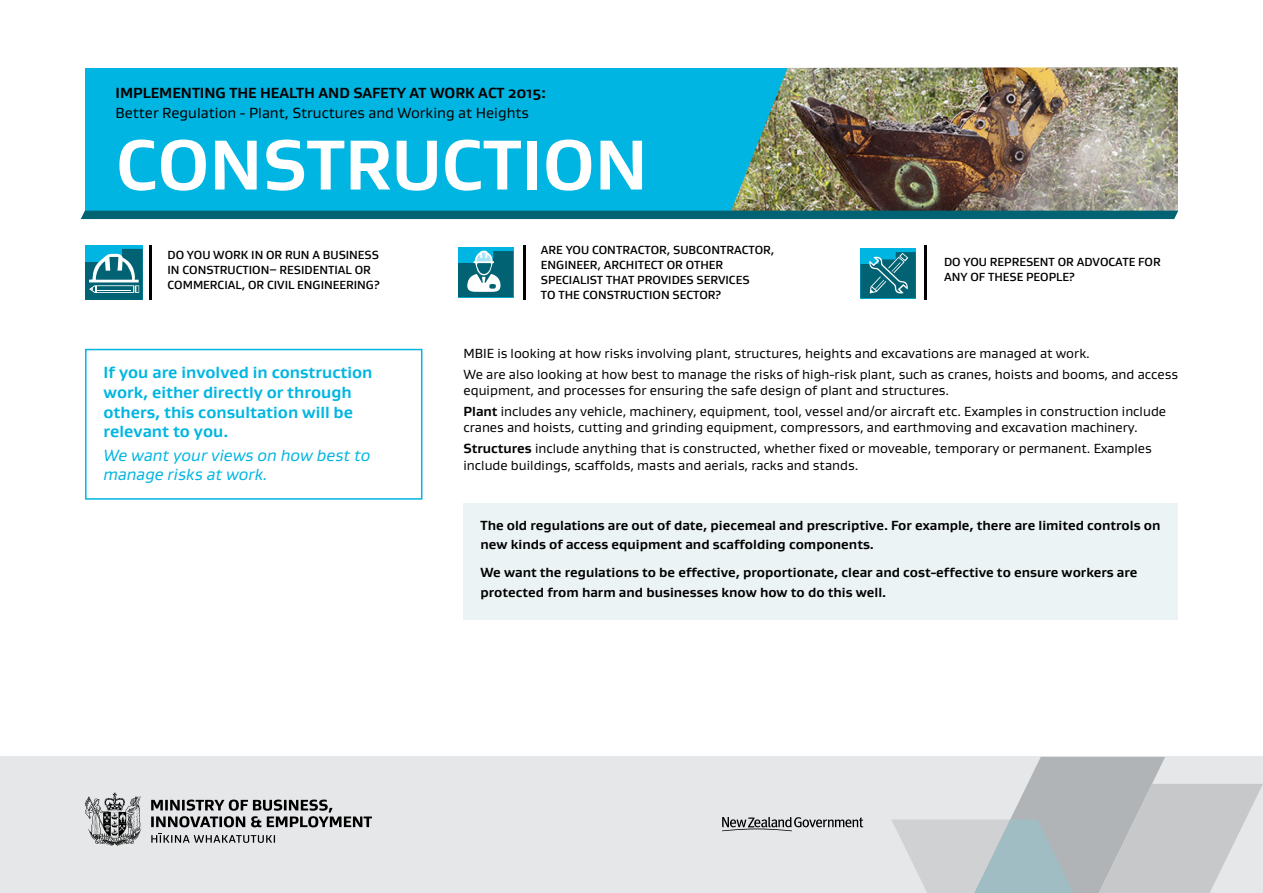
<style>
.page{position:relative;width:1263px;height:893px;background:#fff}
.page>*{position:absolute;margin:0;border:0;box-sizing:border-box;transform-origin:0 0}
.Paragraph_Style_1{font:700 72px "Gustan";color:#fff}
._1_Blue_text{font:700 16.5px/19.5px "Gustan";color:#00b5e2}
._6_blue_italic_heade{font:italic 16.5px/19.5px "Gustan";color:#00b5e2}
.highlights{font:15px/19.5px "Gustan";color:#000}
._4_Body{font:13.5px/16.5px "Gustan";color:#000}
.Paragraph_Style_1-2{font:700 13.5px/19.5px "Gustan";color:#000}
.Heading_4{font:500 12px/15px "Gustan";color:#000}
.s1{font-weight:700}
</style>
<div class="page">
<div style="left:0;top:757px;width:1263px;height:136px;background:#e6e7e8"></div>
<svg style="left:151px;top:799px;width:221px;height:28px"></svg>
<svg style="left:85px;top:793px;width:56px;height:53px"></svg>
<svg style="left:151px;top:833px;width:124px;height:10px"></svg>
<svg style="left:892px;top:757px;width:371px;height:136px"></svg>
<svg style="left:722px;top:817px;width:141px;height:14px"></svg>
<div style="left:458px;top:247px;width:55px;height:50px;background:#00b5e2"></div>
<div style="left:463px;top:503px;width:715px;height:117px;background:#ebf3f4"></div>
<div style="left:85px;top:349px;width:337px;height:151px;border:2px solid #00b5e2"></div>
<div style="left:85px;top:68px;width:714px;height:144px;background:#00b5e2"></div>
<img style="left:731px;top:67px;width:447px;height:144px">
<div style="left:81px;top:211px;width:1097px;height:8px;background:#006272"></div>
<hr style="left:149px;top:245px;width:3px;height:54px;background:#000">
<hr style="left:523px;top:246px;width:3px;height:54px;background:#000">
<hr style="left:925px;top:245px;width:2px;height:54px;background:#000">
<div style="left:85px;top:245px;width:58px;height:55px;background:#00b5e2"></div>
<div style="left:860px;top:248px;width:56px;height:50px;background:#00b5e2"></div>
<svg style="left:860px;top:252px;width:56px;height:46px;background:#1c7e91"></svg>
<svg style="left:458px;top:251px;width:55px;height:46px;background:#3f91a0"></svg>
<svg style="left:85px;top:249px;width:58px;height:51px;background:#358c9d"></svg>
<p class="highlights" style="left:116px;top:83px;width:432px"><span class="s1">IMPLEMENTING THE HEALTH AND SAFETY AT WORK ACT 2015:<br></span>Better Regulation - Plant, Structures and Working at Heights</p>
<p class="Paragraph_Style_1" style="left:116px;top:117px;width:533px">CONSTRUCTION</p>
<p class="Heading_4" style="left:167px;top:247px;width:214px">DO YOU WORK IN OR RUN A BUSINESS<br>IN CONSTRUCTION– RESIDENTIAL OR<br>COMMERCIAL, OR CIVIL ENGINEERING?</p>
<p class="Heading_4" style="left:541px;top:242px;width:235px">ARE YOU CONTRACTOR, SUBCONTRACTOR,<br>ENGINEER, ARCHITECT OR OTHER<br>SPECIALIST THAT PROVIDES SERVICES<br>TO THE CONSTRUCTION SECTOR?</p>
<p class="Heading_4" style="left:944px;top:254px;width:218px">DO YOU REPRESENT OR ADVOCATE FOR<br>ANY OF THESE PEOPLE?</p>
<p class="_1_Blue_text" style="left:104px;top:363px;width:270px">If you are involved in construction work, either directly or through others, this consultation will be relevant to you.</p>
<p class="_6_blue_italic_heade" style="left:104px;top:445px;width:268px">We want your views on how best to manage risks at work.</p>
<p class="_4_Body" style="left:463px;top:345px;width:628px">MBIE is looking at how risks involving plant, structures, heights and excavations are managed at work.</p>
<p class="_4_Body" style="left:463px;top:365px;width:716px">We are also looking at how best to manage the risks of high-risk plant, such as cranes, hoists and booms, and access equipment, and processes for ensuring the safe design of plant and structures.</p>
<p class="_4_Body" style="left:463px;top:403px;width:704px"><span class="s1">Plant</span> includes any vehicle, machinery, equipment, tool, vessel and/or aircraft etc. Examples in construction include cranes and hoists, cutting and grinding equipment, compressors, and earthmoving and excavation machinery.</p>
<p class="_4_Body" style="left:463px;top:440px;width:690px"><span class="s1">Structures</span> include anything that is constructed, whether fixed or moveable, temporary or permanent. Examples include buildings, scaffolds, masts and aerials, racks and stands.</p>
<p class="Paragraph_Style_1-2" style="left:480px;top:515px;width:681px">The old regulations are out of date, piecemeal and prescriptive. For example, there are limited controls on new kinds of access equipment and scaffolding components.</p>
<p class="Paragraph_Style_1-2" style="left:480px;top:562px;width:658px">We want the regulations to be effective, proportionate, clear and cost-effective to ensure workers are protected from harm and businesses know how to do this well.</p>
</div>
